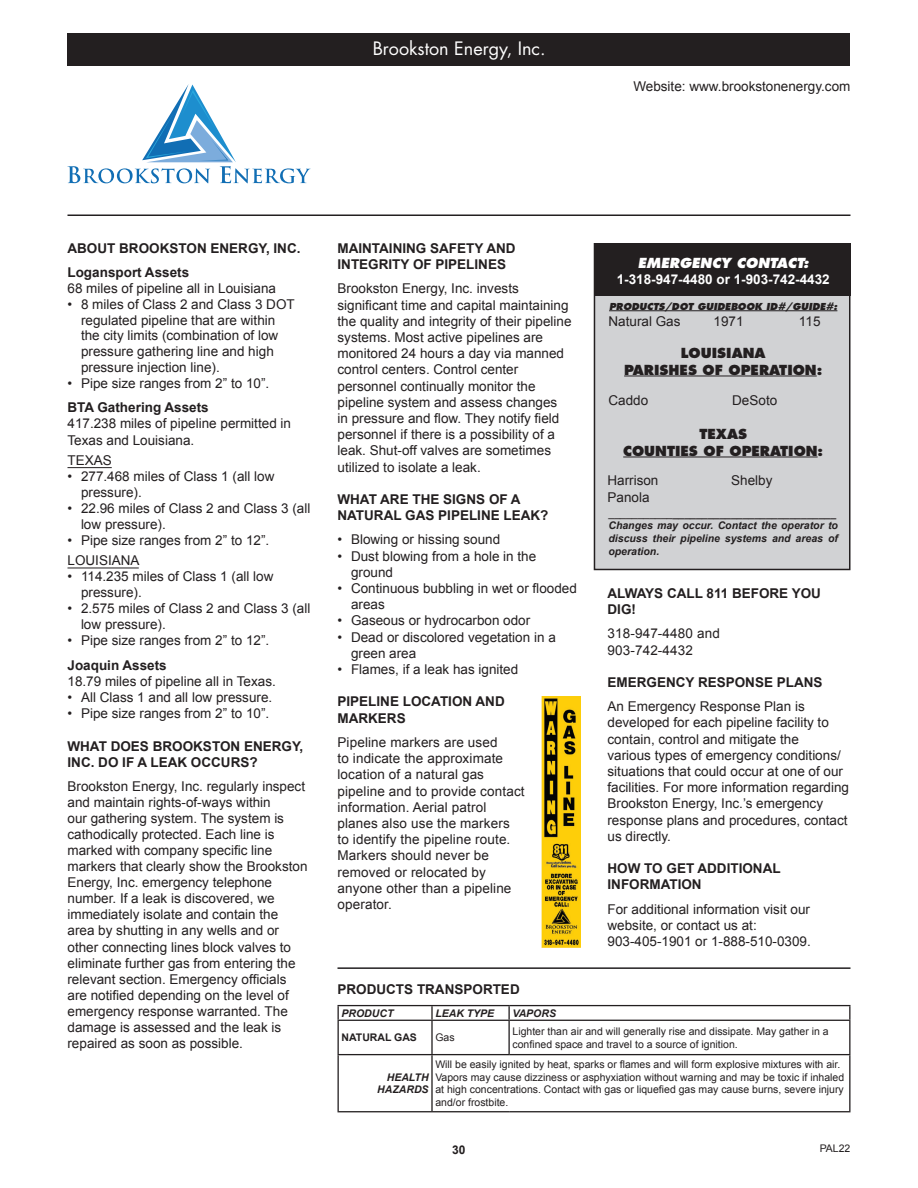
<style>
.page{position:relative;width:918px;height:1188px;background:#fff}
.page>*{position:absolute;margin:0;border:0;box-sizing:border-box;transform-origin:0 0}
.t1{font:18px "Futura";color:#fff}
.t2{font:13.5px/16.2px "Arial";color:#231f20}
.t3{font:700 13.5px/16.2px "Arial";color:#231f20}
.t4{font:800 13.5px "Futura";color:#231f20}
.t5{font:700 13.5px "Arial";color:#fff}
.t6{font:italic 800 13.5px "Futura";color:#fff}
.t7{font:700 12px "Arial";color:#231f20}
.t8{font:10.5px/12.6px "Arial";color:#231f20}
.t9{font:italic 700 10.5px/12.6px "Arial";color:#231f20;text-align:justify}
.t10{font:700 10.5px "Arial";color:#231f20}
.t11{font:italic 800 9.3px "Futura";color:#231f20}
.s1{font-weight:400;font-style:normal}
</style>
<div class="page">
<hr style="left:68px;top:214px;width:782px;height:2px;background:#231f20">
<div style="left:68px;top:34px;width:782px;height:32px;background:#231f20"></div>
<div style="left:594px;top:244px;width:256px;height:325px;background:#d1d2d4"></div>
<div style="left:594px;top:243px;width:256px;height:327px;border:2px solid #231f20"></div>
<div style="left:594px;top:244px;width:256px;height:52px;background:#231f20"></div>
<hr style="left:609px;top:311px;width:228px;height:1px;background:#231f20">
<hr style="left:624px;top:376px;width:193px;height:1px;background:#231f20">
<hr style="left:623px;top:457px;width:195px;height:1px;background:#231f20">
<svg style="left:68px;top:84px;width:242px;height:99px"></svg>
<hr style="left:68px;top:467px;width:44px;height:1px;background:#231f20">
<hr style="left:68px;top:567px;width:71px;height:1px;background:#231f20">
<img style="left:541px;top:697px;width:39px;height:251px">
<hr style="left:338px;top:1021px;width:1px;height:33px;background:#231f20">
<hr style="left:431px;top:1021px;width:2px;height:33px;background:#231f20">
<hr style="left:508px;top:1021px;width:2px;height:33px;background:#231f20">
<hr style="left:849px;top:1021px;width:2px;height:33px;background:#231f20">
<hr style="left:338px;top:1054px;width:94px;height:1px;background:#231f20">
<hr style="left:338px;top:1055px;width:1px;height:56px;background:#231f20">
<hr style="left:432px;top:1054px;width:77px;height:1px;background:#231f20">
<hr style="left:431px;top:1055px;width:2px;height:56px;background:#231f20">
<hr style="left:509px;top:1054px;width:341px;height:1px;background:#231f20">
<hr style="left:849px;top:1055px;width:2px;height:56px;background:#231f20">
<hr style="left:338px;top:1111px;width:94px;height:1px;background:#231f20">
<hr style="left:432px;top:1111px;width:77px;height:1px;background:#231f20">
<hr style="left:509px;top:1111px;width:341px;height:1px;background:#231f20">
<hr style="left:338px;top:1005px;width:94px;height:1px;background:#231f20">
<svg style="left:338px;top:1006px;width:1px;height:14px"></svg>
<hr style="left:432px;top:1005px;width:77px;height:1px;background:#231f20">
<svg style="left:431px;top:1006px;width:2px;height:14px"></svg>
<hr style="left:509px;top:1005px;width:341px;height:1px;background:#231f20">
<svg style="left:508px;top:1006px;width:2px;height:14px"></svg>
<svg style="left:849px;top:1006px;width:2px;height:14px"></svg>
<hr style="left:338px;top:1020px;width:94px;height:1px;background:#231f20">
<hr style="left:432px;top:1020px;width:77px;height:1px;background:#231f20">
<hr style="left:509px;top:1020px;width:341px;height:1px;background:#231f20">
<hr style="left:338px;top:967px;width:512px;height:2px;background:#231f20">
<p class="t1" style="left:373px;top:37px;width:175px">Brookston Energy, Inc.</p>
<p class="t2" style="left:633px;top:78px;width:219px">Website: www.brookstonenergy.com</p>
<p class="t3" style="left:68px;top:240px;width:235px">ABOUT BROOKSTON ENERGY, INC.</p>
<p class="t3" style="left:68px;top:264px;width:123px">Logansport Assets</p>
<p class="t2" style="left:68px;top:280px;width:210px">68 miles of pipeline all in Louisiana</p>
<p class="t2" style="left:81px;top:296px;width:215px;text-indent:-14px">• 8 miles of Class 2 and Class 3 DOT regulated pipeline that are within the city limits (combination of low pressure gathering line and high pressure injection line).</p>
<p class="t2" style="left:68px;top:375px;width:203px">• Pipe size ranges from 2” to 10”.</p>
<p class="t3" style="left:68px;top:400px;width:143px">BTA Gathering Assets</p>
<p class="t2" style="left:68px;top:416px;width:225px">417.238 miles of pipeline permitted in<br>Texas and Louisiana.</p>
<p class="t2" style="left:68px;top:452px;width:46px">TEXAS</p>
<p class="t2" style="left:81px;top:468px;width:195px;text-indent:-14px">• 277.468 miles of Class 1 (all low pressure).</p>
<p class="t2" style="left:81px;top:500px;width:231px;text-indent:-14px">• 22.96 miles of Class 2 and Class 3 (all low pressure).</p>
<p class="t2" style="left:68px;top:532px;width:203px">• Pipe size ranges from 2” to 12”.</p>
<p class="t2" style="left:68px;top:552px;width:74px">LOUISIANA</p>
<p class="t2" style="left:81px;top:568px;width:194px;text-indent:-14px">• 114.235 miles of Class 1 (all low pressure).</p>
<p class="t2" style="left:81px;top:601px;width:231px;text-indent:-14px">• 2.575 miles of Class 2 and Class 3 (all low pressure).</p>
<p class="t2" style="left:68px;top:633px;width:203px">• Pipe size ranges from 2” to 12”.</p>
<p class="t3" style="left:68px;top:657px;width:101px">Joaquin Assets</p>
<p class="t2" style="left:68px;top:673px;width:210px">18.79 miles of pipeline all in Texas.</p>
<p class="t2" style="left:68px;top:689px;width:206px">• All Class 1 and all low pressure.</p>
<p class="t2" style="left:68px;top:706px;width:203px">• Pipe size ranges from 2” to 10”.</p>
<p class="t3" style="left:68px;top:738px;width:237px">WHAT DOES BROOKSTON ENERGY,<br>INC. DO IF A LEAK OCCURS?</p>
<p class="t2" style="left:68px;top:778px;width:242px">Brookston Energy, Inc. regularly inspect and maintain rights-of-ways within<br>our gathering system. The system is cathodically protected. Each line is marked with company specific line markers that clearly show the Brookston Energy, Inc. emergency telephone number. If a leak is discovered, we immediately isolate and contain the area by shutting in any wells and or other connecting lines block valves to eliminate further gas from entering the relevant section. Emergency officials are notified depending on the level of emergency response warranted. The damage is assessed and the leak is repaired as soon as possible.</p>
<p class="t3" style="left:338px;top:240px;width:180px">MAINTAINING SAFETY AND<br>INTEGRITY OF PIPELINES</p>
<p class="t2" style="left:338px;top:281px;width:236px">Brookston Energy, Inc. invests significant time and capital maintaining the quality and integrity of their pipeline systems. Most active pipelines are monitored 24 hours a day via manned control centers. Control center personnel continually monitor the pipeline system and assess changes<br>in pressure and flow. They notify field personnel if there is a possibility of a leak. Shut-off valves are sometimes utilized to isolate a leak.</p>
<p class="t3" style="left:338px;top:492px;width:213px">WHAT ARE THE SIGNS OF A<br>NATURAL GAS PIPELINE LEAK?</p>
<p class="t2" style="left:338px;top:532px;width:164px">• Blowing or hissing sound</p>
<p class="t2" style="left:351px;top:548px;width:187px;text-indent:-14px">• Dust blowing from a hole in the ground</p>
<p class="t2" style="left:351px;top:580px;width:227px;text-indent:-14px">• Continuous bubbling in wet or flooded areas</p>
<p class="t2" style="left:338px;top:613px;width:194px">• Gaseous or hydrocarbon odor</p>
<p class="t2" style="left:351px;top:629px;width:206px;text-indent:-14px">• Dead or discolored vegetation in a green area</p>
<p class="t2" style="left:338px;top:661px;width:182px">• Flames, if a leak has ignited</p>
<p class="t3" style="left:338px;top:694px;width:169px">PIPELINE LOCATION AND<br>MARKERS</p>
<p class="t2" style="left:338px;top:734px;width:189px">Pipeline markers are used<br>to indicate the approximate location of a natural gas pipeline and to provide contact information. Aerial patrol planes also use the markers<br>to identify the pipeline route.<br>Markers should never be removed or relocated by anyone other than a pipeline operator.</p>
<p class="t3" style="left:338px;top:982px;width:184px">PRODUCTS TRANSPORTED</p>
<p class="t6" style="left:638px;top:254px;width:172px">EMERGENCY CONTACT:</p>
<p class="t5" style="left:617px;top:271px;width:215px">1-318-947-4480 or 1-903-742-4432</p>
<p class="t11" style="left:609px;top:300px;width:230px">PRODUCTS/DOT GUIDEBOOK ID#/GUIDE#:</p>
<p class="t2" style="left:608px;top:313px;width:74px">Natural Gas</p>
<p class="t2" style="left:714px;top:313px;width:32px">1971</p>
<p class="t2" style="left:799px;top:313px;width:23px">115</p>
<p class="t4" style="left:681px;top:345px;width:86px">LOUISIANA</p>
<p class="t4" style="left:624px;top:361px;width:200px">PARISHES OF OPERATION:</p>
<p class="t2" style="left:608px;top:392px;width:41px">Caddo</p>
<p class="t2" style="left:732px;top:392px;width:47px">DeSoto</p>
<p class="t4" style="left:699px;top:426px;width:49px">TEXAS</p>
<p class="t4" style="left:623px;top:442px;width:202px">COUNTIES OF OPERATION:</p>
<p class="t2" style="left:608px;top:473px;width:53px">Harrison</p>
<p class="t2" style="left:608px;top:489px;width:44px">Panola</p>
<p class="t2" style="left:731px;top:473px;width:43px">Shelby</p>
<p class="t9" style="left:608px;top:507px;width:229px"><span class="s1">___________</span>____________________________</p>
<p class="t9" style="left:608px;top:520px;width:231px">Changes may occur. Contact the operator to discuss their pipeline systems and areas of operation.</p>
<p class="t3" style="left:608px;top:585px;width:215px">ALWAYS CALL 811 BEFORE YOU<br>DIG!</p>
<p class="t2" style="left:608px;top:626px;width:114px">318-947-4480 and</p>
<p class="t2" style="left:608px;top:642px;width:87px">903-742-4432</p>
<p class="t3" style="left:608px;top:675px;width:217px">EMERGENCY RESPONSE PLANS</p>
<p class="t2" style="left:608px;top:699px;width:223px">An Emergency Response Plan is developed for each pipeline facility to contain, control and mitigate the</p>
<p class="t2" style="left:608px;top:747px;width:243px">various types of emergency conditions/ situations that could occur at one of our facilities. For more information regarding Brookston Energy, Inc.’s emergency response plans and procedures, contact us directly.</p>
<p class="t3" style="left:608px;top:861px;width:175px">HOW TO GET ADDITIONAL<br>INFORMATION</p>
<p class="t2" style="left:608px;top:901px;width:204px">For additional information visit our website, or contact us at:</p>
<p class="t2" style="left:608px;top:933px;width:205px">903-405-1901 or 1-888-510-0309.</p>
<p class="t9" style="left:342px;top:1007px;width:53px">PRODUCT</p>
<p class="t9" style="left:435px;top:1007px;width:60px">LEAK TYPE</p>
<p class="t9" style="left:513px;top:1007px;width:45px">VAPORS</p>
<p class="t10" style="left:342px;top:1031px;width:77px">NATURAL GAS</p>
<p class="t8" style="left:435px;top:1031px;width:21px">Gas</p>
<p class="t8" style="left:513px;top:1025px;width:318px">Lighter than air and will generally rise and dissipate. May gather in a confined space and travel to a source of ignition.</p>
<p class="t9" style="left:377px;top:1071px;width:53px;text-align:right">HEALTH<br>HAZARDS</p>
<p class="t8" style="left:435px;top:1058px;width:410px">Will be easily ignited by heat, sparks or flames and will form explosive mixtures with air.<br>Vapors may cause dizziness or asphyxiation without warning and may be toxic if inhaled at high concentrations. Contact with gas or liquefied gas may cause burns, severe injury and/or frostbite.</p>
<p class="t7" style="left:452px;top:1141px;width:15px">30</p>
<p class="t8" style="left:820px;top:1143px;width:32px">PAL22</p>
</div>
